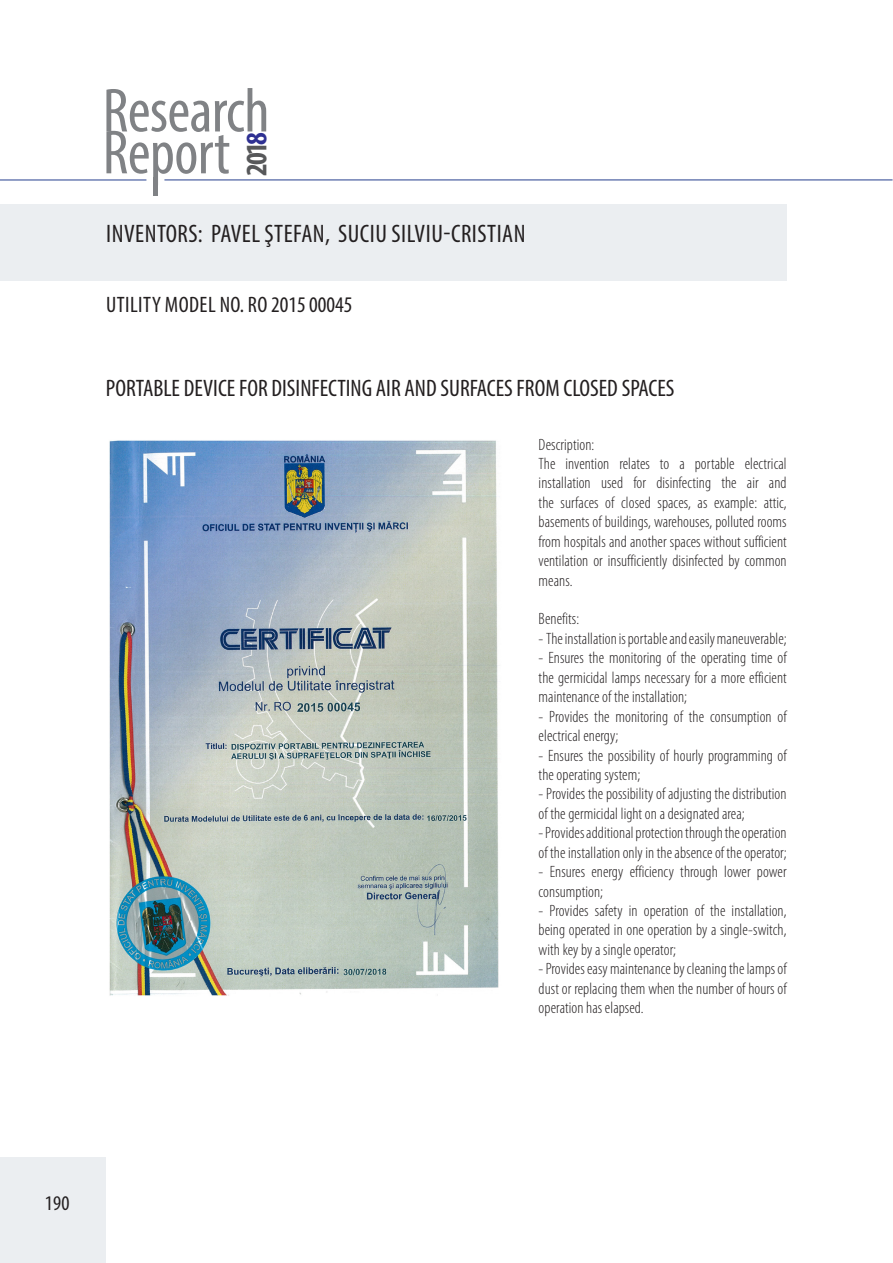
<style>
.page{position:relative;width:893px;height:1263px;background:#fff}
.page>*{position:absolute;margin:0;border:0;box-sizing:border-box;transform-origin:0 0}
.t1{font:condensed 62.7px "Myriad Pro";letter-spacing:-.01em;color:#808285}
.t2{font:700 condensed 29.85px "Myriad Pro";color:#57585a}
.t3{font:condensed 25.35px "Myriad Pro";letter-spacing:.02em;color:#231f20}
.t4{font:condensed 23.85px "Myriad Pro";color:#231f20}
.t5{font:condensed 22.35px "Myriad Pro";letter-spacing:.02em;color:#231f20}
.t6{font:condensed 20.85px "Myriad Pro";color:#231f20}
.t7{font:300 condensed 16.5px/19.5px "Myriad Pro";letter-spacing:.005em;color:#231f20}
.s1{color:#2e3092}
</style>
<div class="page">
<div style="left:0;top:1157px;width:106px;height:106px;background:#ebeef1"></div>
<div style="left:153px;top:178px;width:5px;height:18px;background:#808285"></div>
<hr style="left:0;top:180px;width:146px;height:1px;background:#253f8e">
<hr style="left:164px;top:180px;width:728px;height:1px;background:#253f8e">
<div style="left:0;top:204px;width:787px;height:77px;background:#ebeef1"></div>
<img style="left:109px;top:440px;width:390px;height:556px">
<h1 class="t1" style="left:103px;top:73px;width:168px">Research</h1>
<h1 class="t1" style="left:103px;top:115px;width:129px">Report</h1>
<h2 class="t2" style="left:238px;top:176px;width:45px;rotate:-90deg">201<span class="s1">8</span></h2>
<p class="t3" style="left:106px;top:218px;width:421px">INVENTORS: PAVEL ŞTEFAN, SUCIU SILVIU-CRISTIAN</p>
<p class="t5" style="left:106px;top:291px;width:248px">UTILITY MODEL NO. RO 2015 00045</p>
<p class="t4" style="left:106px;top:374px;width:570px">PORTABLE DEVICE FOR DISINFECTING AIR AND SURFACES FROM CLOSED SPACES</p>
<p class="t7" style="left:539px;top:435px;width:57px">Description:</p>
<p class="t7" style="left:539px;top:454px;width:250px;text-align:justify">The invention relates to a portable electrical installation used for disinfecting the air and the surfaces of closed spaces, as example: attic, basements of buildings, warehouses, polluted rooms from hospitals and another spaces without sufficient ventilation or insufficiently disinfected by common means.</p>
<p class="t7" style="left:539px;top:610px;width:42px">Benefits:</p>
<p class="t7" style="left:539px;top:629px;width:250px">- The installation is portable and easily maneuverable;</p>
<p class="t7" style="left:539px;top:648px;width:250px;text-align:justify">- Ensures the monitoring of the operating time of the germicidal lamps necessary for a more efficient maintenance of the installation;</p>
<p class="t7" style="left:539px;top:707px;width:250px">- Provides the monitoring of the consumption of electrical energy;</p>
<p class="t7" style="left:539px;top:746px;width:250px">- Ensures the possibility of hourly programming of the operating system;</p>
<p class="t7" style="left:539px;top:784px;width:250px">- Provides the possibility of adjusting the distribution of the germicidal light on a designated area;</p>
<p class="t7" style="left:539px;top:823px;width:250px">- Provides additional protection through the operation of the installation only in the absence of the operator;</p>
<p class="t7" style="left:539px;top:862px;width:250px">- Ensures energy efficiency through lower power consumption;</p>
<p class="t7" style="left:539px;top:901px;width:249px;text-align:justify">- Provides safety in operation of the installation, being operated in one operation by a single-switch, with key by a single operator;</p>
<p class="t7" style="left:539px;top:959px;width:250px;text-align:justify">- Provides easy maintenance by cleaning the lamps of dust or replacing them when the number of hours of operation has elapsed.</p>
<p class="t6" style="left:45px;top:1190px;width:26px">190</p>
</div>
